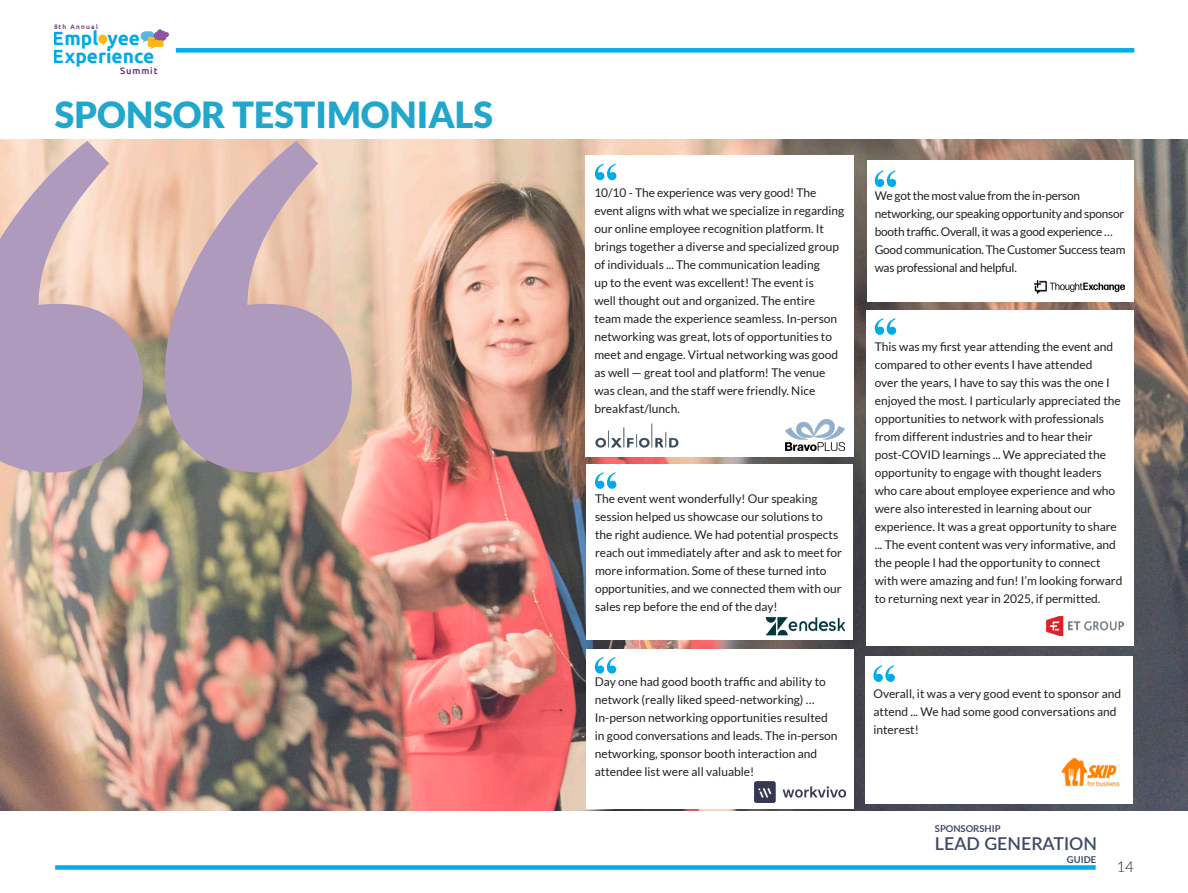
<style>
.page{position:relative;width:1188px;height:893px;background:#fff}
.page>*{position:absolute;margin:0;border:0;box-sizing:border-box;transform-origin:0 0}
.t1{font:700 51.15px "Times New Roman";color:#00abea}
.t2{font:900 36px "Lato";color:#21a6cc}
.t3{font:700 19.05px/18px "Ubuntu";color:#00aae7}
.t4{font:600 17.7px "Lato";color:#3e4b68}
.t5{font:300 15px "Lato";color:#201d1d}
.t6{font:12px/18px "Lato";color:#231f20}
.t7{font:12px/18px "Lato";letter-spacing:-.02em;color:#231f20}
.t8{font:700 9.45px "Lato";color:#3e4b68}
.t9{font:500 9.3px "Ubuntu";letter-spacing:.1em;color:#652b7c}
.t10{font:500 6.45px "Ubuntu";letter-spacing:.2em;color:#652b7c}
</style>
<div class="page">
<svg style="left:98px;top:35px;width:9px;height:11px"></svg>
<svg style="left:141px;top:29px;width:28px;height:20px"></svg>
<div style="left:176px;top:48px;width:958px;height:5px;background:#00acea"></div>
<div style="left:55px;top:865px;width:1041px;height:5px;background:#00acea"></div>
<img style="left:1px;top:139px;width:1187px;height:671px">
<svg style="left:165px;top:141px;width:187px;height:332px;background:#c7adb5"></svg>
<svg style="left:0;top:141px;width:143px;height:332px;background:#c6aebb"></svg>
<div style="left:586px;top:156px;width:268px;height:301px;background:#fff"></div>
<div style="left:866px;top:310px;width:268px;height:336px;background:#fff"></div>
<div style="left:587px;top:649px;width:267px;height:159px;background:#fff"></div>
<div style="left:586px;top:464px;width:267px;height:176px;background:#fff"></div>
<div style="left:867px;top:160px;width:266px;height:141px;background:#fff"></div>
<img style="left:786px;top:419px;width:58px;height:32px">
<img style="left:595px;top:423px;width:84px;height:25px">
<img style="left:766px;top:617px;width:79px;height:19px">
<img style="left:1045px;top:616px;width:79px;height:20px">
<img style="left:755px;top:781px;width:90px;height:21px">
<img style="left:1034px;top:281px;width:91px;height:13px">
<div style="left:865px;top:657px;width:268px;height:147px;background:#fff"></div>
<img style="left:1061px;top:757px;width:59px;height:30px">
<p class="t10" style="left:54px;top:22px;width:45px">8th Annual</p>
<h3 class="t3" style="left:53px;top:29px;width:103px">Empl yee<br>Experience</h3>
<p class="t9" style="left:120px;top:65px;width:39px">Summit</p>
<p class="t2" style="left:55px;top:94px;width:440px">SPONSOR TESTIMONIALS</p>
<h1 class="t1" style="left:593px;top:144px;width:27px">“</h1>
<p class="t6" style="left:594px;top:183px;width:251px">10/10 - The experience was very good! The event aligns with what we specialize in regarding our online employee recognition platform. It brings together a diverse and specialized group of individuals ... The communication leading<br>up to the event was excellent! The event is<br>well thought out and organized. The entire team made the experience seamless. In-person networking was great, lots of opportunities to meet and engage. Virtual networking was good as well — great tool and platform! The venue was clean, and the staff were friendly. Nice breakfast/lunch.</p>
<h1 class="t1" style="left:593px;top:453px;width:27px">“</h1>
<p class="t6" style="left:595px;top:490px;width:249px">The event went wonderfully! Our speaking session helped us showcase our solutions to the right audience. We had potential prospects reach out immediately after and ask to meet for more information. Some of these turned into opportunities, and we connected them with our sales rep before the end of the day!</p>
<h1 class="t1" style="left:593px;top:637px;width:27px">“</h1>
<p class="t6" style="left:595px;top:673px;width:244px">Day one had good booth traffic and ability to network (really liked speed-networking) … In-person networking opportunities resulted in good conversations and leads. The in-person networking, sponsor booth interaction and attendee list were all valuable!</p>
<h1 class="t1" style="left:873px;top:151px;width:27px">“</h1>
<p class="t7" style="left:875px;top:186px;width:252px">We got the most value from the in-person networking, our speaking opportunity and sponsor booth traffic. Overall, it was a good experience … Good communication. The Customer Success team was professional and helpful.</p>
<h1 class="t1" style="left:873px;top:299px;width:27px">“</h1>
<p class="t6" style="left:875px;top:338px;width:249px">This was my first year attending the event and compared to other events I have attended<br>over the years, I have to say this was the one I enjoyed the most. I particularly appreciated the opportunities to network with professionals from different industries and to hear their post-COVID learnings ... We appreciated the opportunity to engage with thought leaders who care about employee experience and who were also interested in learning about our experience. It was a great opportunity to share ... The event content was very informative, and the people I had the opportunity to connect with were amazing and fun! I’m looking forward to returning next year in 2025, if permitted.</p>
<h1 class="t1" style="left:871px;top:646px;width:27px">“</h1>
<p class="t6" style="left:873px;top:684px;width:249px">Overall, it was a very good event to sponsor and attend ... We had some good conversations and interest!</p>
<p class="t8" style="left:935px;top:823px;width:67px">SPONSORSHIP</p>
<h3 class="t4" style="left:935px;top:831px;width:164px">LEAD GENERATION</h3>
<p class="t8" style="left:1067px;top:854px;width:31px">GUIDE</p>
<p class="t5" style="left:1117px;top:859px;width:19px">14</p>
</div>
